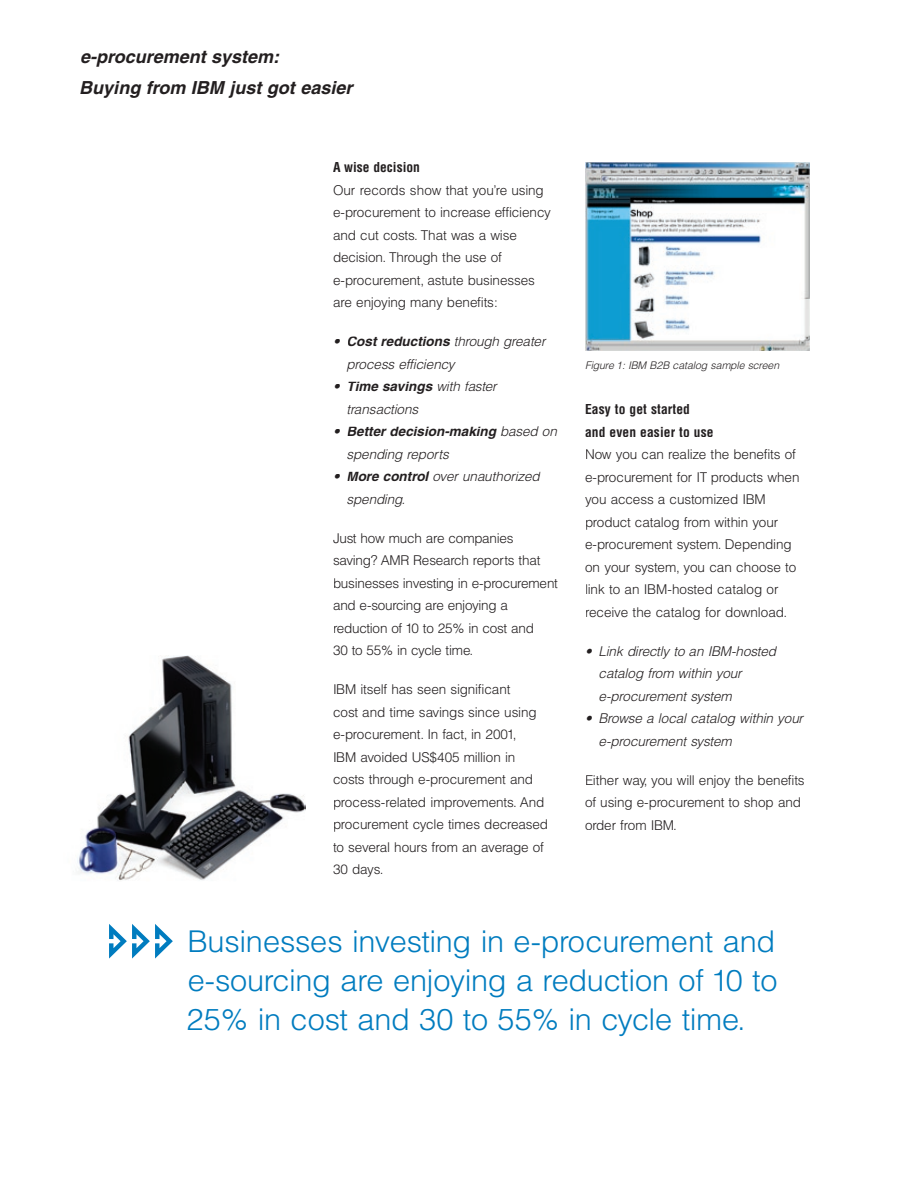
<style>
.page{position:relative;width:918px;height:1188px;background:#fff}
.page>*{position:absolute;margin:0;border:0;box-sizing:border-box;transform-origin:0 0}
.t1{font:300 30px/39px "IBM Helvetica";letter-spacing:-.01em;color:#007cbf;text-align:justify}
.t2{font:italic 700 18px/31.5px "Helvetica";color:#231f20}
.t3{font:300 13.5px/22.5px "IBM Helvetica";letter-spacing:-.01em;color:#231f20}
.t4{font:italic 300 13.5px/22.5px "IBM Helvetica";letter-spacing:-.01em;color:#231f20}
.t5{font:italic 700 13.5px "Helvetica";color:#231f20}
.t6{font:700 condensed 13.5px/22.5px "Helvetica";letter-spacing:.01em;color:#231f20}
.t7{font:italic 300 10.5px "IBM Helvetica";letter-spacing:-.01em;color:#231f20}
.s1{font-family:"IBM Helvetica";font-weight:300}
.s2{font-family:"Helvetica";font-weight:700}
</style>
<div class="page">
<img style="left:77px;top:656px;width:229px;height:225px">
<img style="left:585px;top:162px;width:225px;height:189px">
<h2 class="t2" style="left:79px;top:40px;width:275px">e-procurement system:<br>Buying from IBM just got easier</h2>
<p class="t6" style="left:333px;top:156px;width:88px">A wise decision</p>
<p class="t3" style="left:333px;top:178px;width:219px">Our records show that you’re using e-procurement to increase efficiency and cut costs. That was a wise decision. Through the use of e-procurement, astute businesses are enjoying many benefits:</p>
<p class="t4" style="left:333px;top:330px;width:8px">•</p>
<p class="t5" style="left:346px;top:333px;width:200px">Cost reductions <span class="s1">through greater</span></p>
<p class="t4" style="left:346px;top:352px;width:110px">process efficiency</p>
<p class="t4" style="left:333px;top:375px;width:8px">•</p>
<p class="t5" style="left:346px;top:378px;width:152px">Time savings <span class="s1">with faster</span></p>
<p class="t4" style="left:346px;top:397px;width:73px">transactions</p>
<p class="t4" style="left:333px;top:420px;width:8px">•</p>
<p class="t5" style="left:346px;top:423px;width:212px">Better decision-making <span class="s1">based on</span></p>
<p class="t4" style="left:346px;top:442px;width:104px">spending reports</p>
<p class="t4" style="left:333px;top:465px;width:8px">•</p>
<p class="t4" style="left:346px;top:465px;width:195px"><span class="s2">More control</span> over unauthorized spending.</p>
<p class="t3" style="left:333px;top:526px;width:226px">Just how much are companies saving? AMR Research reports that businesses investing in e-procurement and e-sourcing are enjoying a reduction of 10 to 25% in cost and<br>30 to 55% in cycle time.</p>
<p class="t3" style="left:333px;top:678px;width:217px">IBM itself has seen significant<br>cost and time savings since using e-procurement. In fact, in 2001,<br>IBM avoided US$405 million in costs through e-procurement and process-related improvements. And procurement cycle times decreased to several hours from an average of<br>30 days.</p>
<p class="t7" style="left:585px;top:359px;width:196px">Figure 1: IBM B2B catalog sample screen</p>
<p class="t6" style="left:585px;top:398px;width:130px">Easy to get started and even easier to use</p>
<p class="t3" style="left:585px;top:443px;width:216px">Now you can realize the benefits of e-procurement for IT products when you access a customized IBM product catalog from within your e-procurement system. Depending on your system, you can choose to link to an IBM-hosted catalog or receive the catalog for download.</p>
<p class="t4" style="left:598px;top:639px;width:179px;text-indent:-14px">• Link directly to an IBM-hosted catalog from within your e-procurement system</p>
<p class="t4" style="left:598px;top:707px;width:206px;text-indent:-14px">• Browse a local catalog within your e-procurement system</p>
<p class="t3" style="left:585px;top:768px;width:221px">Either way, you will enjoy the benefits of using e-procurement to shop and order from IBM.</p>
<h1 class="t1" style="left:186px;top:921px;width:593px">Businesses investing in e-procurement and e-sourcing are enjoying a reduction of 10 to 25% in cost and 30 to 55% in cycle time.</h1>
</div>
